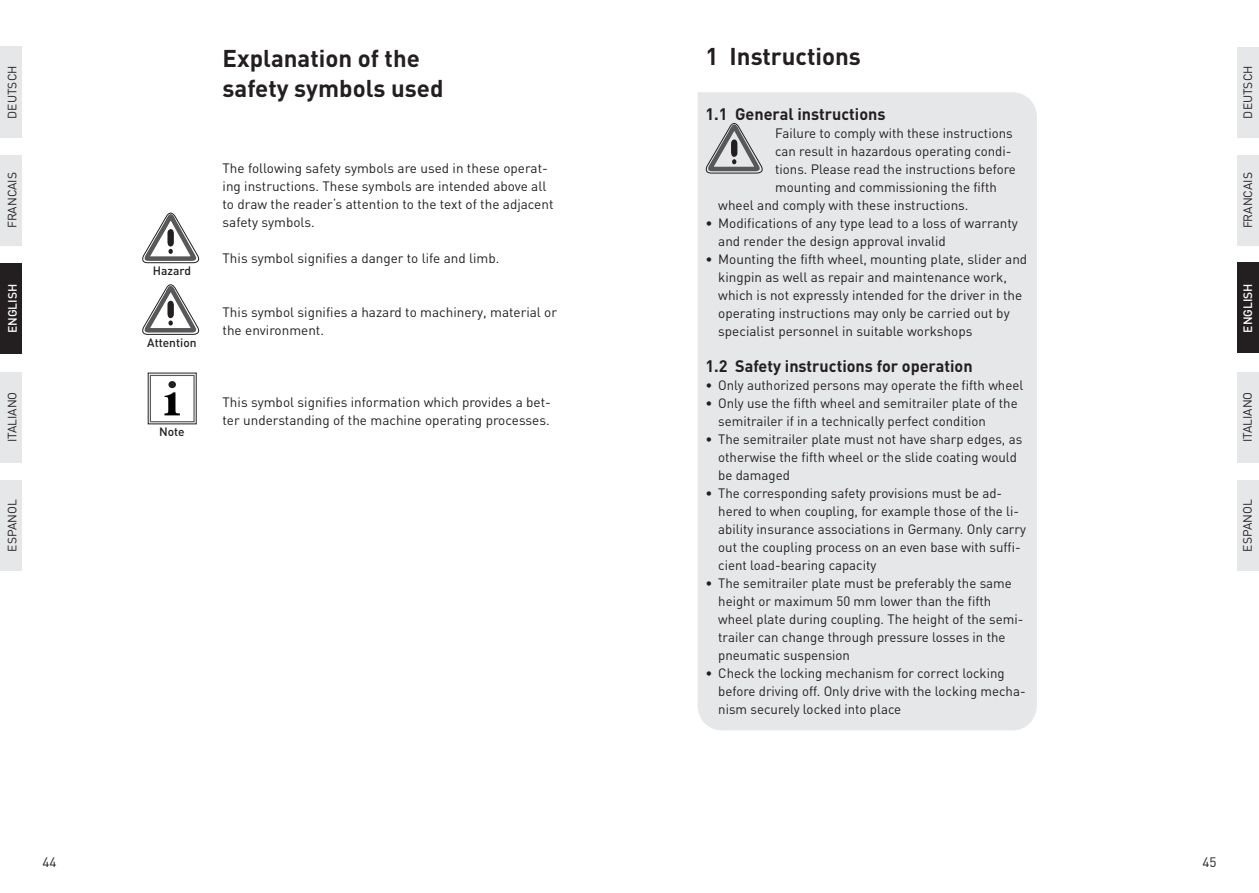
<style>
.page{position:relative;width:1259px;height:893px;background:#fff}
.page>*{position:absolute;margin:0;border:0;box-sizing:border-box;transform-origin:0 0}
.u_haupttitel{font:700 24px/30px "DIN";color:#231f20}
.u_uebertitel_fliesstext{font:700 16.5px "DIN";color:#231f20}
.e_fliesstext_3mm_ez{font:13.5px/18px "DIN";color:#231f20}
.e_fliesstext{font:13.5px/18px "DIN";color:#231f20}
.u_uebertitel_fliesstext-2{font:13.5px/18px "DIN";color:#231f20}
.e_fliesstext_3_3mm_ez{font:13.5px "DIN";color:#231f20}
.t1{font:12px "DIN";color:#231f20}
.d_fliesstext{font:500 12px "DIN";color:#231f20}
.t2{font:500 12px "DIN";color:#fff}
</style>
<div class="page">
<div style="left:0;top:47px;width:21px;height:91px;background:#e6e7e9"></div>
<div style="left:0;top:155px;width:21px;height:90px;background:#e6e7e9"></div>
<div style="left:0;top:264px;width:21px;height:90px;background:#231f20"></div>
<div style="left:0;top:372px;width:21px;height:90px;background:#e6e7e9"></div>
<div style="left:0;top:480px;width:21px;height:90px;background:#e6e7e9"></div>
<div style="left:1237px;top:47px;width:22px;height:90px;background:#e6e7e9"></div>
<div style="left:1237px;top:155px;width:22px;height:90px;background:#e6e7e9"></div>
<div style="left:1237px;top:263px;width:22px;height:90px;background:#231f20"></div>
<div style="left:1237px;top:372px;width:22px;height:90px;background:#e6e7e9"></div>
<div style="left:1237px;top:480px;width:22px;height:90px;background:#e6e7e9"></div>
<div style="left:697px;top:92px;width:340px;height:638px;background:#e6e7e9"></div>
<div style="left:150px;top:375px;width:45px;height:47px;border:1px solid #57585a"></div>
<div style="left:168px;top:381px;width:8px;height:7px;background:#231f20;border-radius:50%"></div>
<svg style="left:164px;top:392px;width:16px;height:23px"></svg>
<svg style="left:142px;top:212px;width:58px;height:123px"></svg>
<svg style="left:703px;top:119px;width:62px;height:70px;background:#c3c4c6"></svg>
<p class="t1" style="left:5px;top:119px;width:55px;rotate:-90deg">DEUTSCH</p>
<p class="t1" style="left:5px;top:228px;width:58px;rotate:-90deg">FRANCAIS</p>
<p class="t2" style="left:5px;top:333px;width:51px;rotate:-90deg">ENGLISH</p>
<p class="t1" style="left:5px;top:442px;width:52px;rotate:-90deg">ITALIANO</p>
<p class="t1" style="left:5px;top:551px;width:54px;rotate:-90deg">ESPANOL</p>
<p class="d_fliesstext" style="left:153px;top:263px;width:40px">Hazard</p>
<p class="d_fliesstext" style="left:147px;top:335px;width:51px">Attention</p>
<p class="d_fliesstext" style="left:159px;top:424px;width:27px">Note</p>
<p class="u_haupttitel" style="left:223px;top:42px;width:222px">Explanation of the safety symbols used</p>
<p class="e_fliesstext" style="left:223px;top:159px;width:332px">The following safety symbols are used in these operat&shy;ing instructions. These symbols are intended above all to draw the reader‘s attention to the text of the adjacent safety symbols.</p>
<p class="e_fliesstext" style="left:223px;top:249px;width:278px">This symbol signifies a danger to life and limb.</p>
<p class="e_fliesstext" style="left:223px;top:303px;width:336px">This symbol signifies a hazard to machinery, material or the environment.</p>
<p class="e_fliesstext" style="left:223px;top:393px;width:330px">This symbol signifies information which provides a bet&shy;ter understanding of the machine operating processes.</p>
<p class="u_haupttitel" style="left:705px;top:40px;width:157px">1 Instructions</p>
<p class="u_uebertitel_fliesstext" style="left:705px;top:103px;width:181px">1.1 General instructions</p>
<p class="u_uebertitel_fliesstext-2" style="left:775px;top:123px;width:242px">Failure to comply with these instructions can result in hazardous operating condi&shy;tions. Please read the instructions before mounting and commissioning the fifth</p>
<p class="e_fliesstext_3_3mm_ez" style="left:718px;top:196px;width:252px">wheel and comply with these instructions.</p>
<p class="e_fliesstext_3mm_ez" style="left:718px;top:213px;width:301px;text-indent:-13px">• Modifications of any type lead to a loss of warranty and render the design approval invalid</p>
<p class="e_fliesstext_3mm_ez" style="left:718px;top:249px;width:310px;text-indent:-13px">• Mounting the fifth wheel, mounting plate, slider and kingpin as well as repair and maintenance work, which is not expressly intended for the driver in the operating instructions may only be carried out by specialist personnel in suitable workshops</p>
<p class="u_uebertitel_fliesstext" style="left:705px;top:355px;width:269px">1.2 Safety instructions for operation</p>
<p class="e_fliesstext_3mm_ez" style="left:705px;top:375px;width:319px">• Only authorized persons may operate the fifth wheel</p>
<p class="e_fliesstext_3mm_ez" style="left:718px;top:393px;width:301px;text-indent:-13px">• Only use the fifth wheel and semitrailer plate of the semitrailer if in a technically perfect condition</p>
<p class="e_fliesstext_3mm_ez" style="left:718px;top:429px;width:305px;text-indent:-13px">• The semitrailer plate must not have sharp edges, as otherwise the fifth wheel or the slide coating would be damaged</p>
<p class="e_fliesstext_3mm_ez" style="left:718px;top:483px;width:309px;text-indent:-13px">• The corresponding safety provisions must be ad&shy;hered to when coupling, for example those of the li&shy;ability insurance associations in Germany. Only carry out the coupling process on an even base with suffi&shy;cient load-bearing capacity</p>
<p class="e_fliesstext_3mm_ez" style="left:718px;top:573px;width:306px;text-indent:-13px">• The semitrailer plate must be preferably the same height or maximum 50 mm lower than the fifth wheel plate during coupling. The height of the semi&shy;trailer can change through pressure losses in the pneumatic suspension</p>
<p class="e_fliesstext_3mm_ez" style="left:718px;top:663px;width:309px;text-indent:-13px">• Check the locking mechanism for correct locking before driving off. Only drive with the locking mecha&shy;nism securely locked into place</p>
<p class="t1" style="left:1240px;top:119px;width:55px;rotate:-90deg">DEUTSCH</p>
<p class="t1" style="left:1240px;top:228px;width:58px;rotate:-90deg">FRANCAIS</p>
<p class="t2" style="left:1240px;top:333px;width:51px;rotate:-90deg">ENGLISH</p>
<p class="t1" style="left:1240px;top:442px;width:52px;rotate:-90deg">ITALIANO</p>
<p class="t1" style="left:1240px;top:551px;width:54px;rotate:-90deg">ESPANOL</p>
<p class="e_fliesstext_3mm_ez" style="left:43px;top:853px;width:16px">44</p>
<p class="e_fliesstext_3mm_ez" style="left:1202px;top:853px;width:16px">45</p>
</div>
